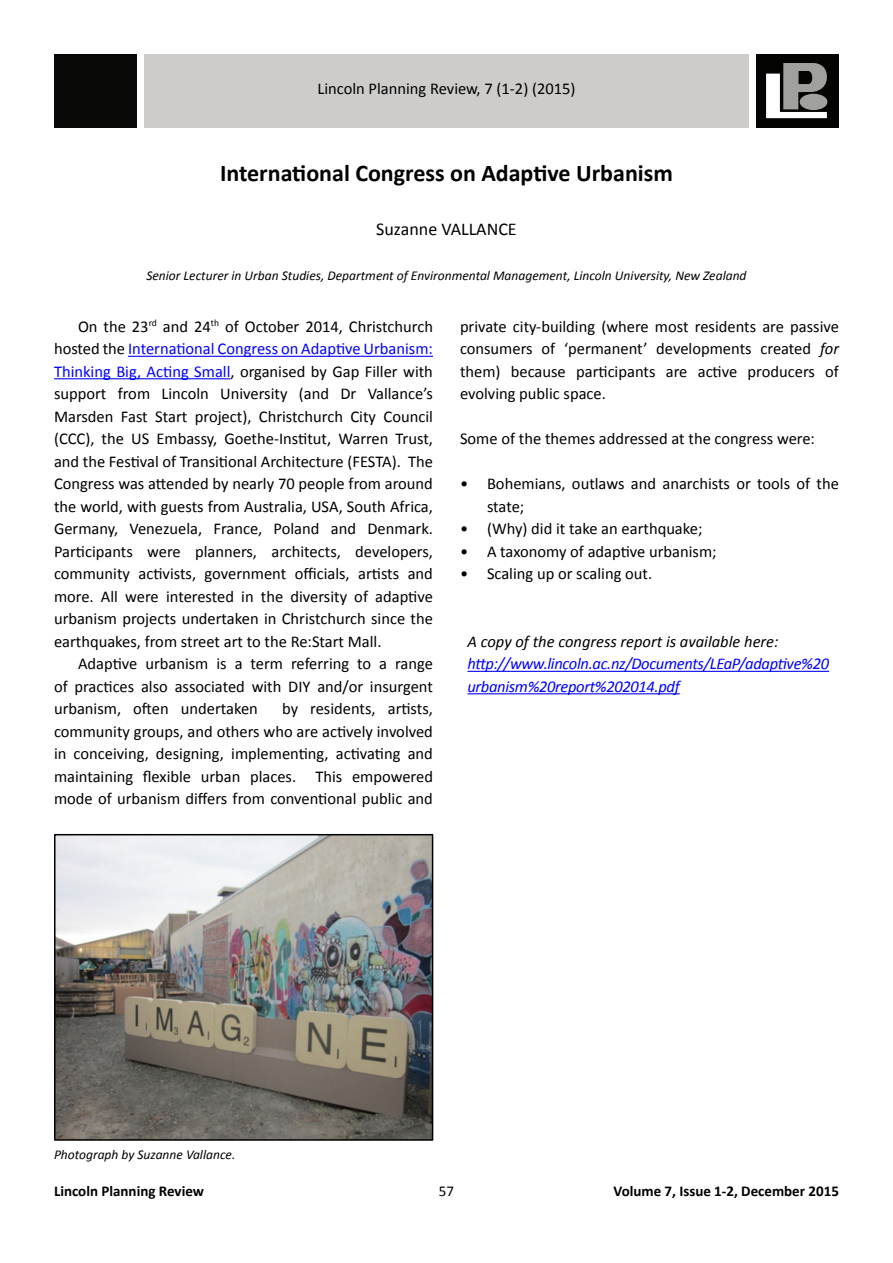
<style>
.page{position:relative;width:893px;height:1263px;background:#fff}
.page>*{position:absolute;margin:0;border:0;box-sizing:border-box;transform-origin:0 0}
.Article_Title{font:700 24px "Calibri";color:#000}
.Author{font:18px "Calibri";color:#000}
.Justified_Body{font:16.5px/22.5px "Calibri";color:#000;text-align:justify}
.FILL_TEXT{font:italic 16.5px/22.5px "Calibri";letter-spacing:-.02em;color:#00f}
.FILL_TEXT-2{font:italic 16.5px "Calibri";color:#000}
.t1{font:700 15px "Calibri";color:#000}
.t2{font:15px "Calibri";color:#000}
.Faculty{font:italic 13.5px "Calibri";color:#000}
.Legend_Table{font:italic 13.5px "Calibri";color:#000}
.s1{color:#00f}
.s2{font-style:italic}
</style>
<div class="page">
<hr style="left:128px;top:356px;width:305px;height:1px;background:#00f">
<hr style="left:54px;top:378px;width:176px;height:1px;background:#00f">
<hr style="left:467px;top:671px;width:362px;height:1px;background:#00f">
<hr style="left:467px;top:693px;width:213px;height:1px;background:#00f">
<img style="left:57px;top:837px;width:373px;height:301px">
<div style="left:54px;top:834px;width:379px;height:307px;border:2px solid #000"></div>
<div style="left:756px;top:54px;width:83px;height:73px;background:#040503"></div>
<svg style="left:766px;top:63px;width:61px;height:55px"></svg>
<div style="left:800px;top:94px;width:27px;height:16px;background:#a0a19f;border-radius:50%"></div>
<div style="left:145px;top:54px;width:604px;height:73px;background:#cdccca"></div>
<div style="left:54px;top:54px;width:83px;height:73px;background:#090907"></div>
<p class="Justified_Body" style="left:317px;top:77px;width:260px">Lincoln Planning Review, 7 (1-2) (2015)</p>
<p class="Article_Title" style="left:220px;top:158px;width:454px">International Congress on Adaptive Urbanism</p>
<p class="Author" style="left:376px;top:218px;width:142px">Suzanne VALLANCE</p>
<p class="Faculty" style="left:146px;top:266px;width:602px">Senior Lecturer in Urban Studies, Department of Environmental Management, Lincoln University, New Zealand</p>
<p class="Justified_Body" style="left:54px;top:315px;width:380px;text-indent:24px">On the 23<sup>rd</sup> and 24<sup>th</sup> of October 2014, Christchurch hosted the <span class="s1">International Congress on Adaptive Urbanism:<br>Thinking Big, Acting Small</span>, organised by Gap Filler with support from Lincoln University (and Dr Vallance’s Marsden Fast Start project), Christchurch City Council (CCC), the US Embassy, Goethe-Institut, Warren Trust, and the Festival of Transitional Architecture (FESTA). The Congress was attended by nearly 70 people from around the world, with guests from Australia, USA, South Africa, Germany, Venezuela, France, Poland and Denmark.<br>Participants were planners, architects, developers, community activists, government officials, artists and more. All were interested in the diversity of adaptive urbanism projects undertaken in Christchurch since the earthquakes, from street art to the Re:Start Mall.</p>
<p class="Justified_Body" style="left:54px;top:653px;width:380px;text-indent:24px">Adaptive urbanism is a term referring to a range of practices also associated with DIY and/or insurgent urbanism, often undertaken</p>
<p class="Justified_Body" style="left:54px;top:698px;width:380px;text-indent:228px">by residents, artists, community groups, and others who are actively involved in conceiving, designing, implementing, activating and maintaining flexible urban places. This empowered mode of urbanism differs from conventional public and</p>
<p class="Justified_Body" style="left:460px;top:315px;width:380px">private city-building (where most residents are passive consumers of ‘permanent’ developments created <span class="s2">for </span>them) because participants are active producers of evolving public space.</p>
<p class="Justified_Body" style="left:460px;top:428px;width:357px">Some of the themes addressed at the congress were:</p>
<p class="Justified_Body" style="left:487px;top:473px;width:353px;text-indent:-27px">• Bohemians, outlaws and anarchists or tools of the state;</p>
<p class="Justified_Body" style="left:460px;top:518px;width:244px">• (Why) did it take an earthquake;</p>
<p class="Justified_Body" style="left:460px;top:540px;width:258px">• A taxonomy of adaptive urbanism;</p>
<p class="Justified_Body" style="left:460px;top:563px;width:194px">• Scaling up or scaling out.</p>
<p class="FILL_TEXT-2" style="left:467px;top:630px;width:313px">A copy of the congress report is available here:</p>
<p class="FILL_TEXT" style="left:467px;top:652px;width:363px">http://www.lincoln.ac.nz/Documents/LEaP/adaptive%20 urbanism%20report%202014.pdf</p>
<p class="Legend_Table" style="left:54px;top:1145px;width:183px">Photograph by Suzanne Vallance.</p>
<p class="t1" style="left:54px;top:1182px;width:152px">Lincoln Planning Review</p>
<p class="t2" style="left:439px;top:1182px;width:17px">57</p>
<p class="t1" style="left:613px;top:1182px;width:227px">Volume 7, Issue 1-2, December 2015</p>
</div>
